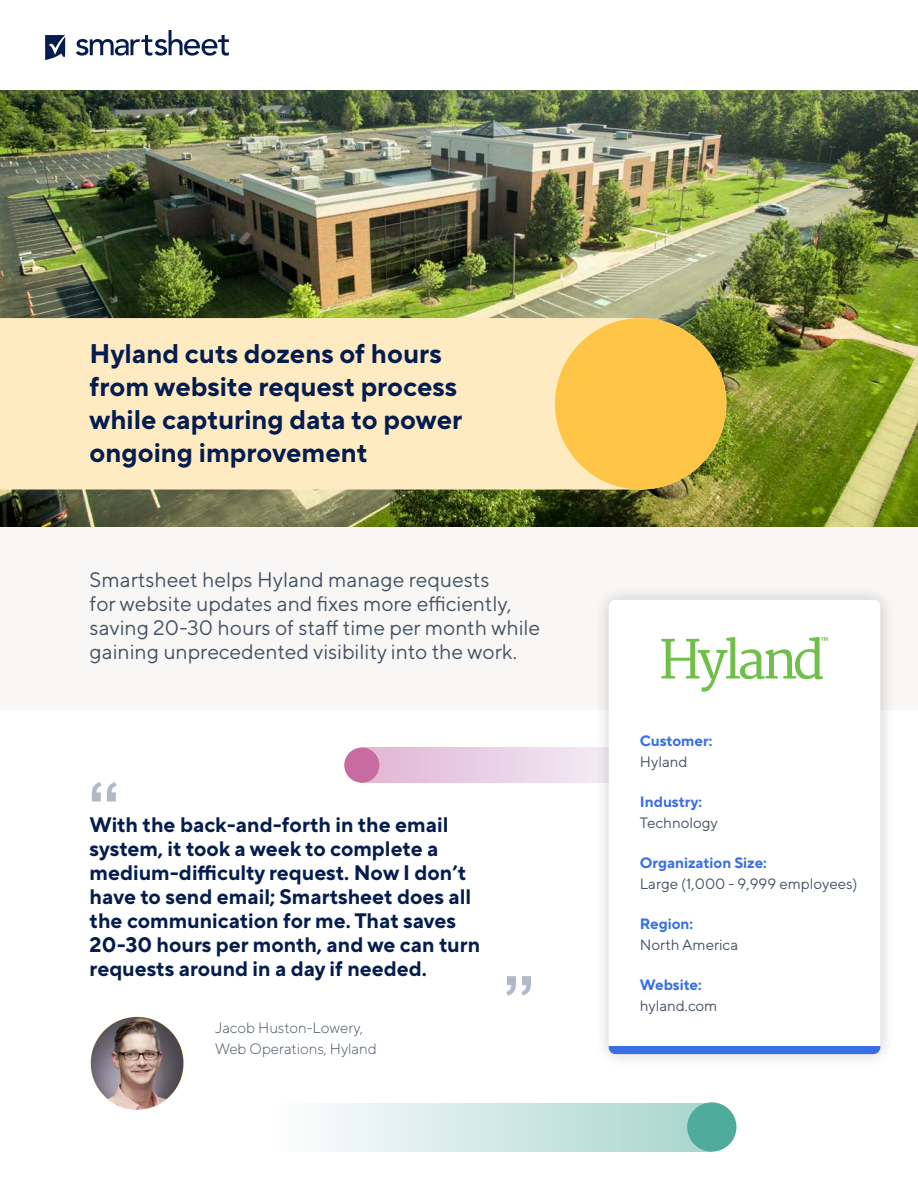
<style>
.page{position:relative;width:918px;height:1188px;background:#fff}
.page>*{position:absolute;margin:0;border:0;box-sizing:border-box;transform-origin:0 0}
.t1{font:700 27px/33px "TT Norms Pro";color:#041c4e}
.t2{font:700 21px/24px "TT Norms Pro";color:#041c4e}
.t3{font:21px/24px "TT Norms Pro";color:#455264}
.t4{font:15px "TT Norms Pro";color:#455264}
.t5{font:700 15px "TT Norms Pro";color:#386fe5}
.t6{font:300 15px/21px "TT Norms Pro";color:#455264}
</style>
<div class="page">
<svg style="left:76px;top:30px;width:153px;height:26px"></svg>
<svg style="left:45px;top:35px;width:20px;height:25px"></svg>
<div style="left:344px;top:748px;width:35px;height:35px;background:#c76ba1;border-radius:50%"></div>
<img style="left:0;top:91px;width:918px;height:436px">
<div style="left:0;top:318px;width:727px;height:172px;background:#feebc2"></div>
<div style="left:555px;top:318px;width:172px;height:172px;background:#ffc547;border-radius:85px"></div>
<div style="left:0;top:528px;width:918px;height:182px;background:#f8f7f5"></div>
<div style="left:593px;top:585px;width:303px;height:484px;background:#000;opacity:.2"></div>
<div style="left:609px;top:600px;width:271px;height:454px;background:#fff;border-radius:7px"></div>
<div style="left:609px;top:1046px;width:271px;height:8px;background:#386fe5"></div>
<img style="left:91px;top:1017px;width:93px;height:93px">
<svg style="left:92px;top:782px;width:25px;height:19px"></svg>
<svg style="left:506px;top:976px;width:25px;height:20px"></svg>
<div style="left:687px;top:1102px;width:49px;height:50px;background:#4fab9c;border-radius:50%"></div>
<svg style="left:661px;top:637px;width:167px;height:55px"></svg>
<p class="t1" style="left:90px;top:335px;width:374px">Hyland cuts dozens of hours from website request process while capturing data to power ongoing improvement</p>
<p class="t3" style="left:90px;top:566px;width:452px">Smartsheet helps Hyland manage requests<br>for website updates and fixes more efficiently, saving 20-30 hours of staff time per month while gaining unprecedented visibility into the work.</p>
<p class="t2" style="left:90px;top:811px;width:392px">With the back-and-forth in the email system, it took a week to complete a medium-difficulty request. Now I don’t have to send email; Smartsheet does all the communication for me. That saves 20-30 hours per month, and we can turn requests around in a day if needed.</p>
<p class="t6" style="left:215px;top:1016px;width:163px">Jacob Huston-Lowery,<br>Web Operations, Hyland</p>
<p class="t5" style="left:640px;top:729px;width:74px">Customer:</p>
<p class="t4" style="left:640px;top:750px;width:49px">Hyland</p>
<p class="t5" style="left:640px;top:790px;width:64px">Industry:</p>
<p class="t4" style="left:640px;top:812px;width:80px">Technology</p>
<p class="t5" style="left:640px;top:851px;width:129px">Organization Size:</p>
<p class="t4" style="left:640px;top:873px;width:219px">Large (1,000 - 9,999 employees)</p>
<p class="t5" style="left:640px;top:913px;width:55px">Region:</p>
<p class="t4" style="left:640px;top:934px;width:100px">North America</p>
<p class="t5" style="left:640px;top:974px;width:63px">Website:</p>
<p class="t4" style="left:640px;top:995px;width:79px">hyland.com</p>
</div>
